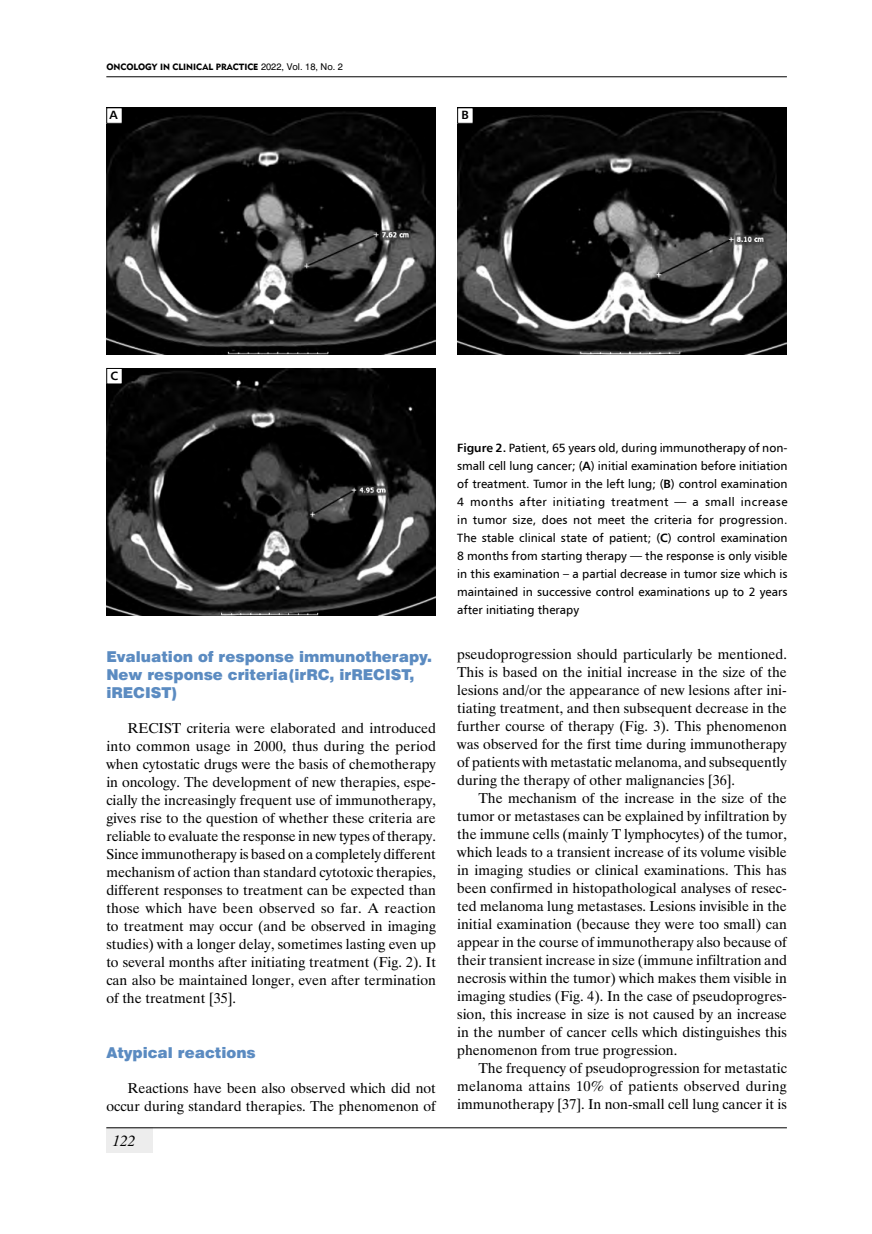
<style>
.page{position:relative;width:872px;height:1234px;background:#fff}
.page>*{position:absolute;margin:0;border:0;box-sizing:border-box;transform-origin:0 0}
.t1{font:15px/18px "Swis 721 Blk EU";color:#5b8bc1}
.t2{font:italic 15px "Time Ibis EE";color:#000}
.t3{font:14.25px/18px "Time Ibis EE";color:#000;text-align:justify}
.t4{font:12px/18px "Humnst 777 EU";color:#000;text-align:justify}
.t5{font:700 12px "Humnst 777 EU";color:#000}
.t6{font:9px "Geometric 415 Blk EU";color:#000}
.s1{font-family:"Swis 721 PL";font-size:8.7px}
.s2{font-weight:700}
</style>
<div class="page">
<div style="left:106px;top:1127px;width:47px;height:25px;background:#ededed"></div>
<hr style="left:106px;top:1127px;width:681px;height:1px;background:#000">
<hr style="left:106px;top:76px;width:681px;height:1px;background:#000">
<img style="left:106px;top:368px;width:330px;height:247px">
<img style="left:106px;top:107px;width:330px;height:247px">
<img style="left:457px;top:107px;width:329px;height:247px">
<div style="left:107px;top:108px;width:15px;height:15px;background:#fff"></div>
<div style="left:106px;top:107px;width:17px;height:17px;border:1px solid #000"></div>
<div style="left:457px;top:108px;width:16px;height:15px;background:#fff"></div>
<div style="left:457px;top:107px;width:16px;height:17px;border:1px solid #000"></div>
<div style="left:107px;top:368px;width:15px;height:16px;background:#fff"></div>
<div style="left:106px;top:368px;width:17px;height:16px;border:1px solid #000"></div>
<p class="t6" style="left:106px;top:61px;width:238px">ONCOLOGY IN CLINICAL PRACTICE <span class="s1">2022, Vol. 18, No. 2</span></p>
<p class="t5" style="left:110px;top:107px;width:10px">A</p>
<p class="t5" style="left:461px;top:107px;width:9px">B</p>
<p class="t5" style="left:111px;top:368px;width:9px">C</p>
<p class="t1" style="left:106px;top:647px;width:327px">Evaluation of response immunotherapy.<br>New response criteria(irRC, irRECIST, iRECIST)</p>
<p class="t3" style="left:106px;top:719px;width:331px;text-indent:21px">RECIST criteria were elaborated and introduced into common usage in 2000, thus during the period when cytostatic drugs were the basis of chemotherapy in oncology. The development of new therapies, espe&shy;cially the increasingly frequent use of immunotherapy, gives rise to the question of whether these criteria are reliable to evaluate the response in new types of therapy.<br>Since immunotherapy is based on a completely different mechanism of action than standard cytotoxic therapies, different responses to treatment can be expected than those which have been observed so far. A reaction to treatment may occur (and be observed in imaging studies) with a longer delay, sometimes lasting even up to several months after initiating treatment (Fig. 2). It can also be maintained longer, even after termination of the treatment [35].</p>
<p class="t1" style="left:106px;top:1043px;width:151px">Atypical reactions</p>
<p class="t3" style="left:106px;top:1079px;width:331px;text-align:right">Reactions have been also observed which did not occur during standard therapies. The phenomenon of</p>
<p class="t2" style="left:113px;top:1131px;width:24px">122</p>
<p class="t4" style="left:457px;top:438px;width:332px"><span class="s2">Figure 2.</span> Patient, 65 years old, during immunotherapy of non&shy;small cell lung cancer; (<span class="s2">A</span>) initial examination before initiation of treatment. Tumor in the left lung; (<span class="s2">B</span>) control examination 4 months after initiating treatment — a small increase in tumor size, does not meet the criteria for progression.<br>The stable clinical state of patient; (<span class="s2">C</span>) control examination 8 months from starting therapy — the response is only visible in this examination – a partial decrease in tumor size which is maintained in successive control examinations up to 2 years after initiating therapy</p>
<p class="t3" style="left:457px;top:645px;width:331px">pseudoprogression should particularly be mentioned.<br>This is based on the initial increase in the size of the lesions and/or the appearance of new lesions after ini&shy;tiating treatment, and then subsequent decrease in the further course of therapy (Fig. 3). This phenomenon was observed for the first time during immunotherapy of patients with metastatic melanoma, and subsequently during the therapy of other malignancies [36].</p>
<p class="t3" style="left:457px;top:789px;width:331px;text-indent:21px">The mechanism of the increase in the size of the tumor or metastases can be explained by infiltration by the immune cells (mainly T lymphocytes) of the tumor, which leads to a transient increase of its volume visible in imaging studies or clinical examinations. This has been confirmed in histopathological analyses of resec&shy;ted melanoma lung metastases. Lesions invisible in the initial examination (because they were too small) can appear in the course of immunotherapy also because of their transient increase in size (immune infiltration and necrosis within the tumor) which makes them visible in imaging studies (Fig. 4). In the case of pseudoprogres&shy;sion, this increase in size is not caused by an increase in the number of cancer cells which distinguishes this phenomenon from true progression.</p>
<p class="t3" style="left:457px;top:1059px;width:331px;text-indent:21px">The frequency of pseudoprogression for metastatic melanoma attains 10% of patients observed during immunotherapy [37]. In non-small cell lung cancer it is</p>
</div>
